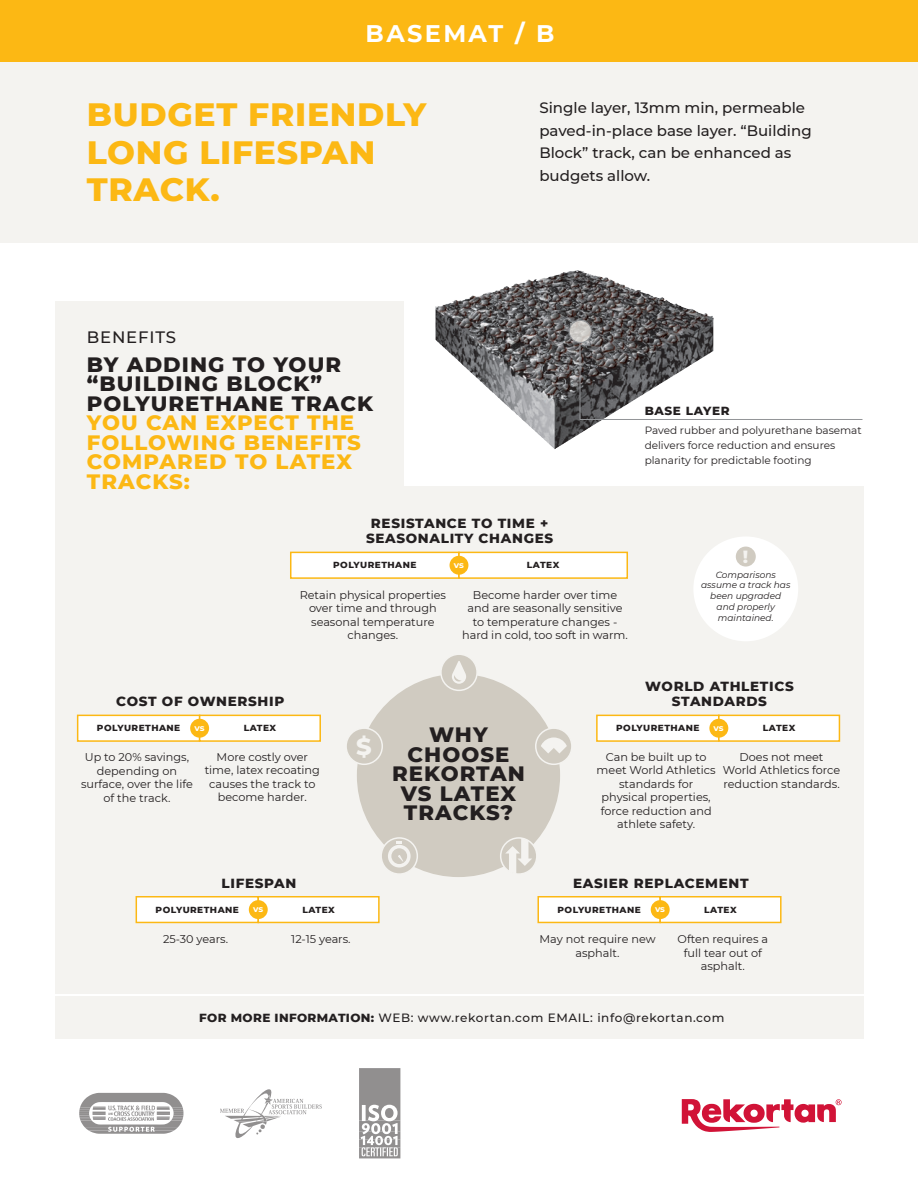
<style>
.page{position:relative;width:918px;height:1188px;background:#fff}
.page>*{position:absolute;margin:0;border:0;box-sizing:border-box;transform-origin:0 0}
.t1{font:800 33px/37.5px "Montserrat";letter-spacing:.02em;color:#fcb814}
.t2{font:700 24px "Montserrat";letter-spacing:.1em;color:#fff}
.Label_-_head{font:800 24px "Montserrat";color:#f4f3f0}
.Label_-_head-2{font:800 21.15px/19.5px "Montserrat";letter-spacing:.05em;color:#fcb814}
.Label_-_head-3{font:800 21.15px/19.5px "Montserrat";letter-spacing:.05em;color:#231f20;text-align:center}
.Label_-_head-4{font:800 18px "Montserrat";color:#f4f3f0}
.Label_-_head-5{font:500 16.5px "Montserrat";letter-spacing:.05em;color:#231f20}
.t3{font:500 15px/22.5px "Montserrat";color:#231f20}
.Label_-_head-6{font:800 13.5px/15px "Montserrat";letter-spacing:.05em;color:#231f20;text-align:center}
.Label_-_head-7{font:500 12px "Montserrat";letter-spacing:.05em;color:#231f20}
.Label_-_head-8{font:800 12px "Montserrat";letter-spacing:.05em;color:#231f20}
.Highlight_bullets{font:11.25px/13.5px "Montserrat";color:#231f20;text-align:center}
.Label_-_body{font:10.5px/15px "Montserrat";color:#231f20}
.Label_-_head-9{font:800 9px "Montserrat";letter-spacing:.05em;color:#231f20}
.Highlight_bullets-2{font:italic 9px/10.8px "Montserrat";color:#231f20;text-align:center}
.Label_-_head-10{font:700 9px "Montserrat";letter-spacing:-.01em;color:#fff}
.s1{color:#231f20}
.s2{font-weight:800}
</style>
<div class="page">
<svg style="left:682px;top:1099px;width:160px;height:33px"></svg>
<svg style="left:359px;top:1068px;width:41px;height:90px"></svg>
<svg style="left:79px;top:1093px;width:104px;height:41px"></svg>
<svg style="left:220px;top:1089px;width:102px;height:49px"></svg>
<div style="left:55px;top:301px;width:809px;height:692px;background:#f4f3f0"></div>
<div style="left:55px;top:997px;width:809px;height:42px;background:#f4f3f0"></div>
<svg style="left:404px;top:270px;width:460px;height:216px;fill:#fff"></svg>
<div style="left:0;top:0;width:918px;height:243px;background:#f4f3f0"></div>
<div style="left:0;top:0;width:918px;height:61px;background:#fcb814"></div>
<img style="left:435px;top:270px;width:141px;height:72px">
<svg style="left:569px;top:320px;width:22px;height:23px"></svg>
<div style="left:569px;top:320px;width:23px;height:23px;border:1px solid #939598;border-radius:50%"></div>
<svg style="left:579px;top:342px;width:284px;height:78px"></svg>
<div style="left:291px;top:552px;width:168px;height:26px;background:#fff"></div>
<div style="left:290px;top:552px;width:170px;height:27px;border:2px solid #fcb814"></div>
<div style="left:459px;top:552px;width:168px;height:26px;background:#fff"></div>
<div style="left:458px;top:552px;width:170px;height:27px;border:2px solid #fcb814"></div>
<div style="left:450px;top:556px;width:18px;height:19px;background:#fcb814;border-radius:50%"></div>
<div style="left:357px;top:674px;width:203px;height:203px;background:#d0cbc1;border-radius:50%"></div>
<div style="left:441px;top:654px;width:36px;height:36px;background:#d0cbc1;border-radius:50%"></div>
<div style="left:440px;top:653px;width:38px;height:38px;border:2px solid #f4f3f0;border-radius:50%"></div>
<svg style="left:452px;top:661px;width:14px;height:23px"></svg>
<div style="left:346px;top:728px;width:36px;height:36px;background:#d0cbc1;border-radius:50%"></div>
<div style="left:345px;top:727px;width:38px;height:38px;border:2px solid #f4f3f0;border-radius:50%"></div>
<div style="left:536px;top:728px;width:36px;height:36px;background:#d0cbc1;border-radius:50%"></div>
<div style="left:535px;top:727px;width:38px;height:38px;border:2px solid #f4f3f0;border-radius:50%"></div>
<svg style="left:541px;top:737px;width:26px;height:17px"></svg>
<svg style="left:501px;top:838px;width:36px;height:36px"></svg>
<div style="left:500px;top:837px;width:38px;height:38px;border:2px solid #f4f3f0;border-radius:50%"></div>
<svg style="left:505px;top:838px;width:27px;height:36px"></svg>
<div style="left:381px;top:838px;width:36px;height:36px;background:#d0cbc1;border-radius:50%"></div>
<div style="left:380px;top:837px;width:38px;height:38px;border:2px solid #f4f3f0;border-radius:50%"></div>
<svg style="left:388px;top:841px;width:23px;height:27px"></svg>
<div style="left:597px;top:715px;width:122px;height:26px;background:#fff"></div>
<div style="left:596px;top:715px;width:124px;height:27px;border:2px solid #fcb814"></div>
<div style="left:719px;top:715px;width:120px;height:26px;background:#fff"></div>
<div style="left:718px;top:715px;width:122px;height:27px;border:2px solid #fcb814"></div>
<div style="left:709px;top:719px;width:19px;height:19px;background:#fcb814;border-radius:50%"></div>
<div style="left:78px;top:715px;width:122px;height:26px;background:#fff"></div>
<div style="left:77px;top:715px;width:123px;height:27px;border:2px solid #fcb814"></div>
<div style="left:200px;top:715px;width:120px;height:26px;background:#fff"></div>
<div style="left:199px;top:715px;width:122px;height:27px;border:2px solid #fcb814"></div>
<div style="left:190px;top:719px;width:19px;height:19px;background:#fcb814;border-radius:50%"></div>
<div style="left:136px;top:897px;width:122px;height:25px;background:#fff"></div>
<div style="left:136px;top:896px;width:123px;height:27px;border:2px solid #fcb814"></div>
<div style="left:258px;top:897px;width:121px;height:25px;background:#fff"></div>
<div style="left:258px;top:896px;width:122px;height:27px;border:2px solid #fcb814"></div>
<div style="left:249px;top:900px;width:19px;height:19px;background:#fcb814;border-radius:50%"></div>
<div style="left:538px;top:897px;width:122px;height:25px;background:#fff"></div>
<div style="left:537px;top:896px;width:124px;height:27px;border:2px solid #fcb814"></div>
<div style="left:660px;top:897px;width:121px;height:25px;background:#fff"></div>
<div style="left:659px;top:896px;width:123px;height:27px;border:2px solid #fcb814"></div>
<div style="left:651px;top:900px;width:19px;height:19px;background:#fcb814;border-radius:50%"></div>
<div style="left:693px;top:536px;width:105px;height:105px;background:#fff;border-radius:50%"></div>
<div style="left:736px;top:547px;width:20px;height:20px;background:#d0cbc1;border-radius:50%"></div>
<p class="t2" style="left:366px;top:16px;width:190px">BASEMAT / B</p>
<p class="t1" style="left:87px;top:94px;width:341px">BUDGET FRIENDLY<br>LONG LIFESPAN<br>TRACK.</p>
<p class="Label_-_head-5" style="left:87px;top:325px;width:91px">BENEFITS</p>
<p class="Label_-_head-2" style="left:87px;top:353px;width:288px"><span class="s1">BY ADDING TO YOUR “BUILDING BLOCK”<br>POLYURETHANE TRACK<br></span>YOU CAN EXPECT THE<br>FOLLOWING BENEFITS<br>COMPARED TO LATEX<br>TRACKS:</p>
<p class="t3" style="left:539px;top:96px;width:274px">Single layer, 13mm min, permeable paved-in-place base layer. “Building<br>Block” track, can be enhanced as budgets allow.</p>
<p class="Label_-_head-8" style="left:645px;top:402px;width:86px">BASE LAYER</p>
<p class="Label_-_body" style="left:645px;top:422px;width:219px">Paved rubber and polyurethane basemat delivers force reduction and ensures planarity for predictable footing</p>
<p class="Label_-_head-6" style="left:366px;top:515px;width:189px">RESISTANCE TO TIME +<br>SEASONALITY CHANGES</p>
<p class="Label_-_head-9" style="left:333px;top:559px;width:85px">POLYURETHANE</p>
<p class="Label_-_head-10" style="left:454px;top:558px;width:12px">vs</p>
<p class="Label_-_head-9" style="left:527px;top:559px;width:34px">LATEX</p>
<p class="Highlight_bullets" style="left:300px;top:588px;width:148px">Retain physical properties over time and through seasonal temperature changes.</p>
<p class="Highlight_bullets" style="left:462px;top:588px;width:167px">Become harder over time and are seasonally sensitive to temperature changes - hard in cold, too soft in warm.</p>
<p class="Label_-_head-4" style="left:743px;top:544px;width:7px">!</p>
<p class="Highlight_bullets-2" style="left:701px;top:569px;width:91px">Comparisons assume a track has been upgraded and properly maintained.</p>
<p class="Label_-_head-6" style="left:116px;top:693px;width:170px">COST OF OWNERSHIP</p>
<p class="Label_-_head-9" style="left:97px;top:722px;width:85px">POLYURETHANE</p>
<p class="Label_-_head-10" style="left:194px;top:721px;width:12px">vs</p>
<p class="Label_-_head-9" style="left:244px;top:722px;width:34px">LATEX</p>
<p class="Highlight_bullets" style="left:81px;top:750px;width:113px">Up to 20% savings, depending on surface, over the life of the track.</p>
<p class="Highlight_bullets" style="left:205px;top:750px;width:117px">More costly over time, latex recoating causes the track to become harder.</p>
<p class="Label_-_head" style="left:356px;top:729px;width:17px">$</p>
<p class="Label_-_head-6" style="left:222px;top:875px;width:76px">LIFESPAN</p>
<p class="Label_-_head-9" style="left:156px;top:903px;width:85px">POLYURETHANE</p>
<p class="Label_-_head-10" style="left:253px;top:903px;width:12px">vs</p>
<p class="Label_-_head-9" style="left:302px;top:903px;width:34px">LATEX</p>
<p class="Highlight_bullets" style="left:163px;top:932px;width:67px">25-30 years.</p>
<p class="Highlight_bullets" style="left:291px;top:932px;width:61px">12-15 years.</p>
<p class="Label_-_head-3" style="left:392px;top:724px;width:134px">WHY<br>CHOOSE<br>REKORTAN<br>VS LATEX<br>TRACKS?</p>
<p class="Label_-_head-6" style="left:645px;top:678px;width:150px">WORLD ATHLETICS<br>STANDARDS</p>
<p class="Label_-_head-9" style="left:616px;top:722px;width:85px">POLYURETHANE</p>
<p class="Label_-_head-10" style="left:714px;top:721px;width:12px">vs</p>
<p class="Label_-_head-9" style="left:763px;top:722px;width:34px">LATEX</p>
<p class="Highlight_bullets" style="left:597px;top:750px;width:121px">Can be built up to meet World Athletics standards for physical properties, force reduction and athlete safety.</p>
<p class="Highlight_bullets" style="left:723px;top:750px;width:119px">Does not meet<br>World Athletics force reduction standards.</p>
<p class="Label_-_head-6" style="left:573px;top:875px;width:177px">EASIER REPLACEMENT</p>
<p class="Label_-_head-9" style="left:558px;top:903px;width:85px">POLYURETHANE</p>
<p class="Label_-_head-10" style="left:655px;top:903px;width:12px">vs</p>
<p class="Label_-_head-9" style="left:704px;top:903px;width:34px">LATEX</p>
<p class="Highlight_bullets" style="left:539px;top:932px;width:118px">May not require new asphalt.</p>
<p class="Highlight_bullets" style="left:678px;top:932px;width:92px">Often requires a full tear out of asphalt.</p>
<p class="Label_-_head-7" style="left:199px;top:1010px;width:527px"><span class="s2">FOR MORE INFORMATION:</span> WEB: www.rekortan.com EMAIL: info@rekortan.com</p>
</div>
